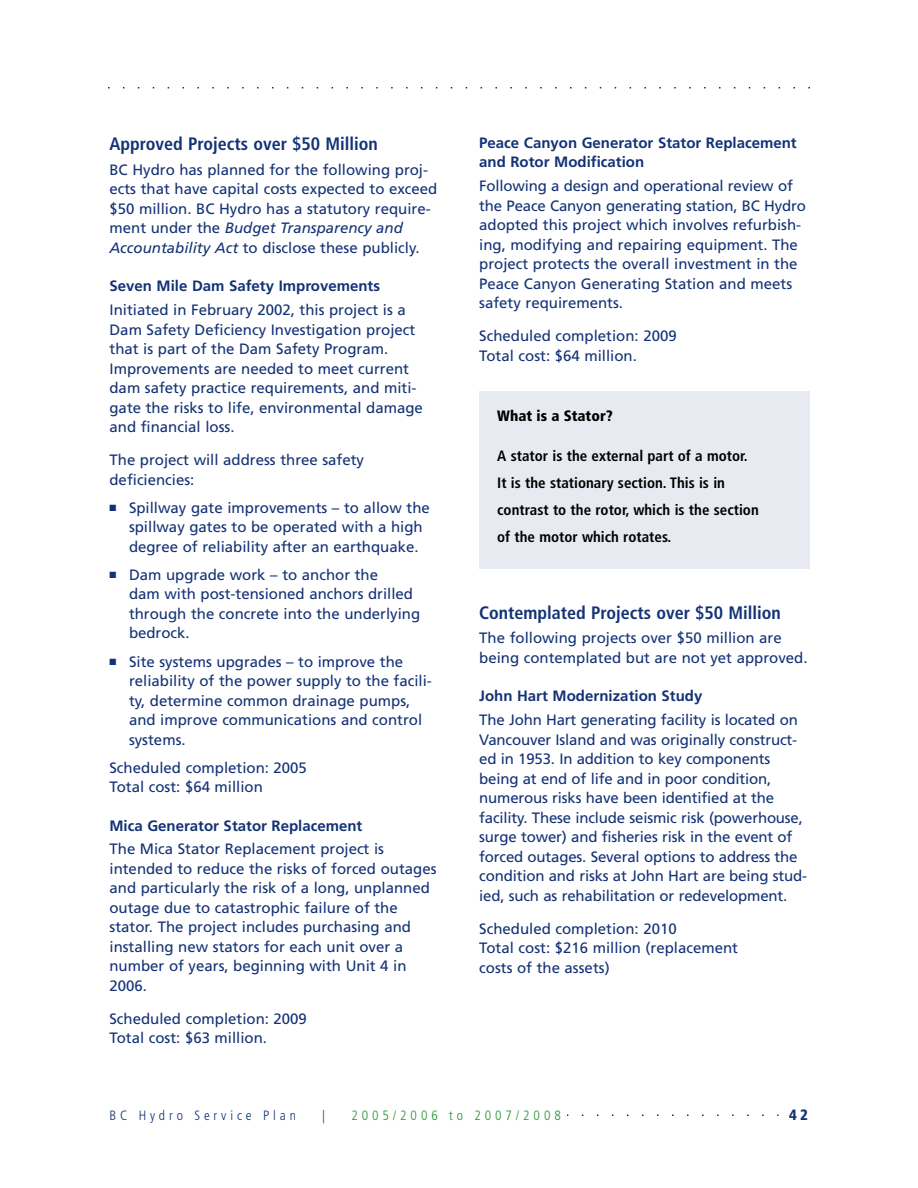
<style>
.page{position:relative;width:918px;height:1188px;background:#fff}
.page>*{position:absolute;margin:0;border:0;box-sizing:border-box;transform-origin:0 0}
.t1{font:700 condensed 18px "Frutiger";color:#133276}
.t2{font:15px/19.5px "Frutiger";color:#133276}
.t3{font:700 15px/19.5px "Frutiger";color:#133276}
.t4{font:700 condensed 15px/27px "Frutiger";color:#000}
.t5{font:900 condensed 15px "Frutiger";color:#000}
.t6{font:900 condensed 15px "Frutiger";color:#133276}
.t7{font:300 condensed 13.5px "Frutiger";letter-spacing:.29em;color:#229530}
.t8{font:300 condensed 13.5px "Frutiger";letter-spacing:.29em;color:#133276}
.t9{font:300 condensed 13.5px "Frutiger";color:#12267a}
.s1{font-style:italic}
</style>
<div class="page">
<svg style="left:567px;top:1114px;width:211px;height:2px"></svg>
<svg style="left:108px;top:87px;width:702px;height:1px"></svg>
<div style="left:479px;top:392px;width:331px;height:177px;background:#e7ebf1"></div>
<p class="t1" style="left:110px;top:136px;width:270px">Approved Projects over $50 Million</p>
<p class="t2" style="left:110px;top:161px;width:329px">BC Hydro has planned for the following proj&shy;ects that have capital costs expected to exceed $50 million. BC Hydro has a statutory require&shy;ment under the <span class="s1">Budget Transparency and Accountability Act</span> to disclose these publicly.</p>
<p class="t3" style="left:110px;top:277px;width:272px">Seven Mile Dam Safety Improvements</p>
<p class="t2" style="left:110px;top:301px;width:315px">Initiated in February 2002, this project is a Dam Safety Deficiency Investigation project that is part of the Dam Safety Program.<br>Improvements are needed to meet current dam safety practice requirements, and miti&shy;gate the risks to life, environmental damage and financial loss.</p>
<p class="t2" style="left:110px;top:451px;width:256px">The project will address three safety deficiencies:</p>
<p class="t2" style="left:129px;top:499px;width:302px;text-indent:-20px">■ Spillway gate improvements – to allow the spillway gates to be operated with a high degree of reliability after an earthquake.</p>
<p class="t2" style="left:129px;top:566px;width:293px;text-indent:-20px">■ Dam upgrade work – to anchor the<br>dam with post-tensioned anchors drilled through the concrete into the underlying bedrock.</p>
<p class="t2" style="left:129px;top:653px;width:304px;text-indent:-20px">■ Site systems upgrades – to improve the reliability of the power supply to the facili&shy;ty, determine common drainage pumps, and improve communications and control systems.</p>
<p class="t2" style="left:110px;top:759px;width:199px">Scheduled completion: 2005<br>Total cost: $64 million</p>
<p class="t3" style="left:110px;top:817px;width:254px">Mica Generator Stator Replacement</p>
<p class="t2" style="left:110px;top:841px;width:329px">The Mica Stator Replacement project is intended to reduce the risks of forced outages and particularly the risk of a long, unplanned outage due to catastrophic failure of the stator. The project includes purchasing and installing new stators for each unit over a number of years, beginning with Unit 4 in 2006.</p>
<p class="t2" style="left:110px;top:1010px;width:199px">Scheduled completion: 2009<br>Total cost: $63 million.</p>
<p class="t3" style="left:479px;top:134px;width:319px">Peace Canyon Generator Stator Replacement and Rotor Modification</p>
<p class="t2" style="left:479px;top:177px;width:328px">Following a design and operational review of the Peace Canyon generating station, BC Hydro adopted this project which involves refurbish&shy;ing, modifying and repairing equipment. The project protects the overall investment in the Peace Canyon Generating Station and meets safety requirements.</p>
<p class="t2" style="left:479px;top:327px;width:199px">Scheduled completion: 2009<br>Total cost: $64 million.</p>
<p class="t5" style="left:497px;top:410px;width:117px">What is a Stator?</p>
<p class="t4" style="left:497px;top:444px;width:263px">A stator is the external part of a motor.<br>It is the stationary section. This is in contrast to the rotor, which is the section of the motor which rotates.</p>
<p class="t1" style="left:479px;top:605px;width:303px">Contemplated Projects over $50 Million</p>
<p class="t2" style="left:479px;top:630px;width:330px">The following projects over $50 million are being contemplated but are not yet approved.</p>
<p class="t3" style="left:479px;top:688px;width:225px">John Hart Modernization Study</p>
<p class="t2" style="left:479px;top:711px;width:329px">The John Hart generating facility is located on Vancouver Island and was originally construct&shy;ed in 1953. In addition to key components being at end of life and in poor condition, numerous risks have been identified at the facility. These include seismic risk (powerhouse, surge tower) and fisheries risk in the event of forced outages. Several options to address the condition and risks at John Hart are being stud&shy;ied, such as rehabilitation or redevelopment.</p>
<p class="t2" style="left:479px;top:920px;width:260px">Scheduled completion: 2010<br>Total cost: $216 million (replacement costs of the assets)</p>
<p class="t8" style="left:110px;top:1110px;width:188px">BC Hydro Service Plan</p>
<p class="t9" style="left:322px;top:1110px;width:4px">|</p>
<p class="t7" style="left:351px;top:1110px;width:211px">2005/2006 to 2007/2008</p>
<p class="t6" style="left:789px;top:1108px;width:20px">42</p>
</div>
